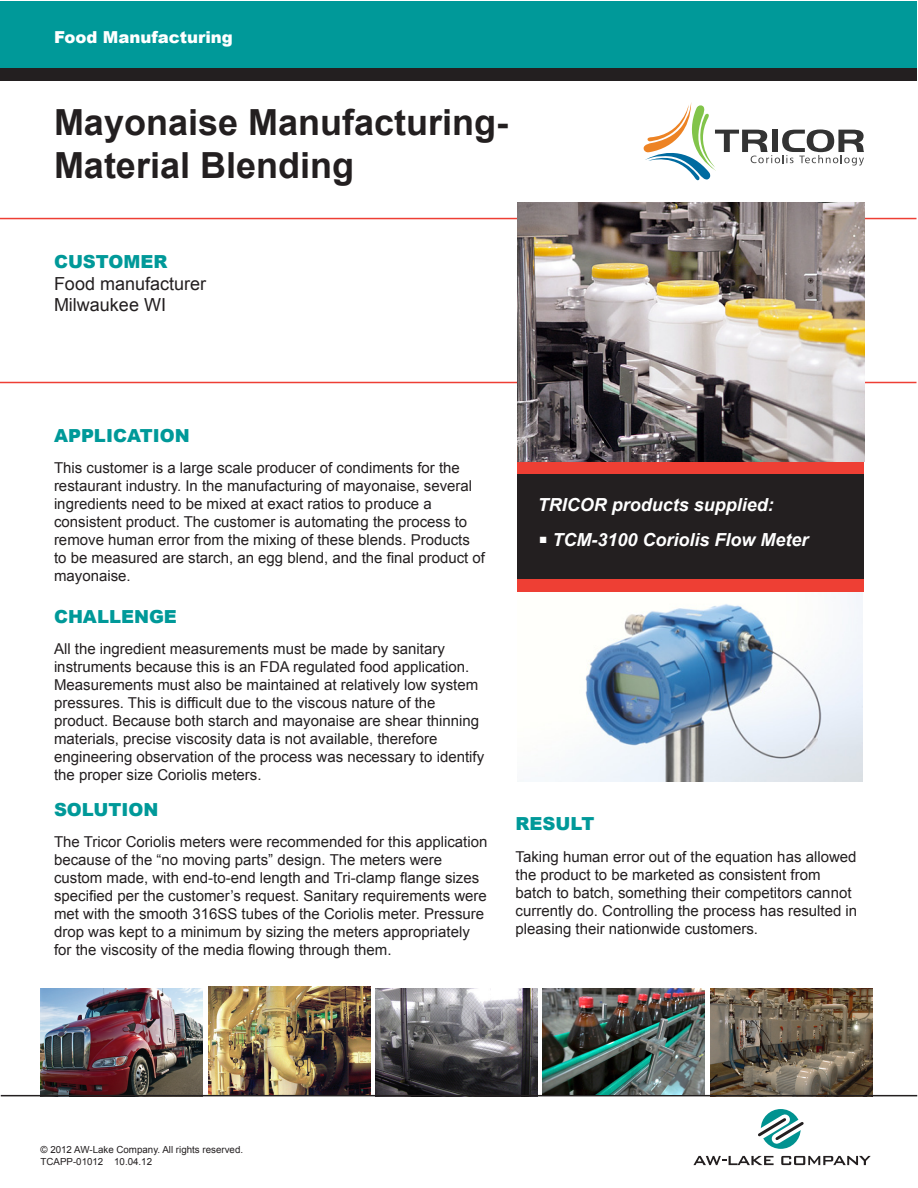
<style>
.page{position:relative;width:918px;height:1188px;background:#fff}
.page>*{position:absolute;margin:0;border:0;box-sizing:border-box;transform-origin:0 0}
.t1{font:700 36px "Arial";color:#231f20}
.t2{font:italic 700 18px "Arial";color:#fff}
.t3{font:900 18px "Arial";color:#099}
.t4{font:18px "Arial";color:#231f20}
.t5{font:900 16.5px "Arial";color:#fff}
.t6{font:15px/18px "Arial";color:#231f20}
.t7{font:9.75px "Arial";color:#231f20}
</style>
<div class="page">
<img style="left:517px;top:592px;width:346px;height:190px">
<div style="left:1px;top:1px;width:916px;height:69px;background:#099"></div>
<div style="left:1px;top:68px;width:916px;height:13px;background:#231f20"></div>
<hr style="left:0;top:218px;width:916px;height:1px;background:#ee3f34">
<hr style="left:0;top:382px;width:916px;height:1px;background:#ee3f34">
<img style="left:40px;top:988px;width:162px;height:107px">
<img style="left:208px;top:987px;width:162px;height:108px">
<img style="left:376px;top:988px;width:162px;height:107px">
<img style="left:710px;top:988px;width:162px;height:107px">
<svg style="left:693px;top:1109px;width:178px;height:56px"></svg>
<div style="left:517px;top:474px;width:347px;height:108px;background:#231f20"></div>
<hr style="left:1px;top:1095px;width:916px;height:1px;background:#231f20">
<div style="left:517px;top:461px;width:347px;height:13px;background:#ee3f34"></div>
<div style="left:517px;top:579px;width:347px;height:13px;background:#ee3f34"></div>
<img style="left:543px;top:988px;width:162px;height:107px">
<svg style="left:643px;top:102px;width:221px;height:79px"></svg>
<img style="left:517px;top:202px;width:347px;height:259px">
<p class="t5" style="left:54px;top:25px;width:180px">Food Manufacturing</p>
<p class="t1" style="left:54px;top:98px;width:456px">Mayonaise Manufacturing-</p>
<p class="t1" style="left:54px;top:141px;width:302px">Material Blending</p>
<p class="t3" style="left:54px;top:249px;width:115px">CUSTOMER</p>
<p class="t4" style="left:54px;top:272px;width:154px">Food manufacturer</p>
<p class="t4" style="left:54px;top:293px;width:114px">Milwaukee WI</p>
<p class="t3" style="left:54px;top:422px;width:137px">APPLICATION</p>
<p class="t6" style="left:54px;top:459px;width:433px">This customer is a large scale producer of condiments for the restaurant industry. In the manufacturing of mayonaise, several ingredients need to be mixed at exact ratios to produce a consistent product. The customer is automating the process to remove human error from the mixing of these blends. Products to be measured are starch, an egg blend, and the final product of mayonaise.</p>
<p class="t3" style="left:54px;top:603px;width:124px">CHALLENGE</p>
<p class="t6" style="left:54px;top:640px;width:432px">All the ingredient measurements must be made by sanitary instruments because this is an FDA regulated food application.<br>Measurements must also be maintained at relatively low system pressures. This is difficult due to the viscous nature of the product. Because both starch and mayonaise are shear thinning materials, precise viscosity data is not available, therefore engineering observation of the process was necessary to identify the proper size Coriolis meters.</p>
<p class="t3" style="left:54px;top:796px;width:106px">SOLUTION</p>
<p class="t6" style="left:54px;top:833px;width:435px">The Tricor Coriolis meters were recommended for this application because of the “no moving parts” design. The meters were custom made, with end-to-end length and Tri-clamp flange sizes specified per the customer’s request. Sanitary requirements were met with the smooth 316SS tubes of the Coriolis meter. Pressure drop was kept to a minimum by sizing the meters appropriately for the viscosity of the media flowing through them.</p>
<p class="t2" style="left:538px;top:493px;width:238px">TRICOR products supplied:</p>
<p class="t2" style="left:539px;top:528px;width:271px"><sup>■</sup> TCM-3100 Coriolis Flow Meter</p>
<p class="t3" style="left:516px;top:811px;width:81px">RESULT</p>
<p class="t6" style="left:516px;top:848px;width:343px">Taking human error out of the equation has allowed the product to be marketed as consistent from batch to batch, something their competitors cannot currently do. Controlling the process has resulted in pleasing their nationwide customers.</p>
<p class="t7" style="left:40px;top:1144px;width:204px">© 2012 AW-Lake Company. All rights reserved.</p>
<p class="t7" style="left:40px;top:1155px;width:113px">TCAPP-01012 10.04.12</p>
</div>
